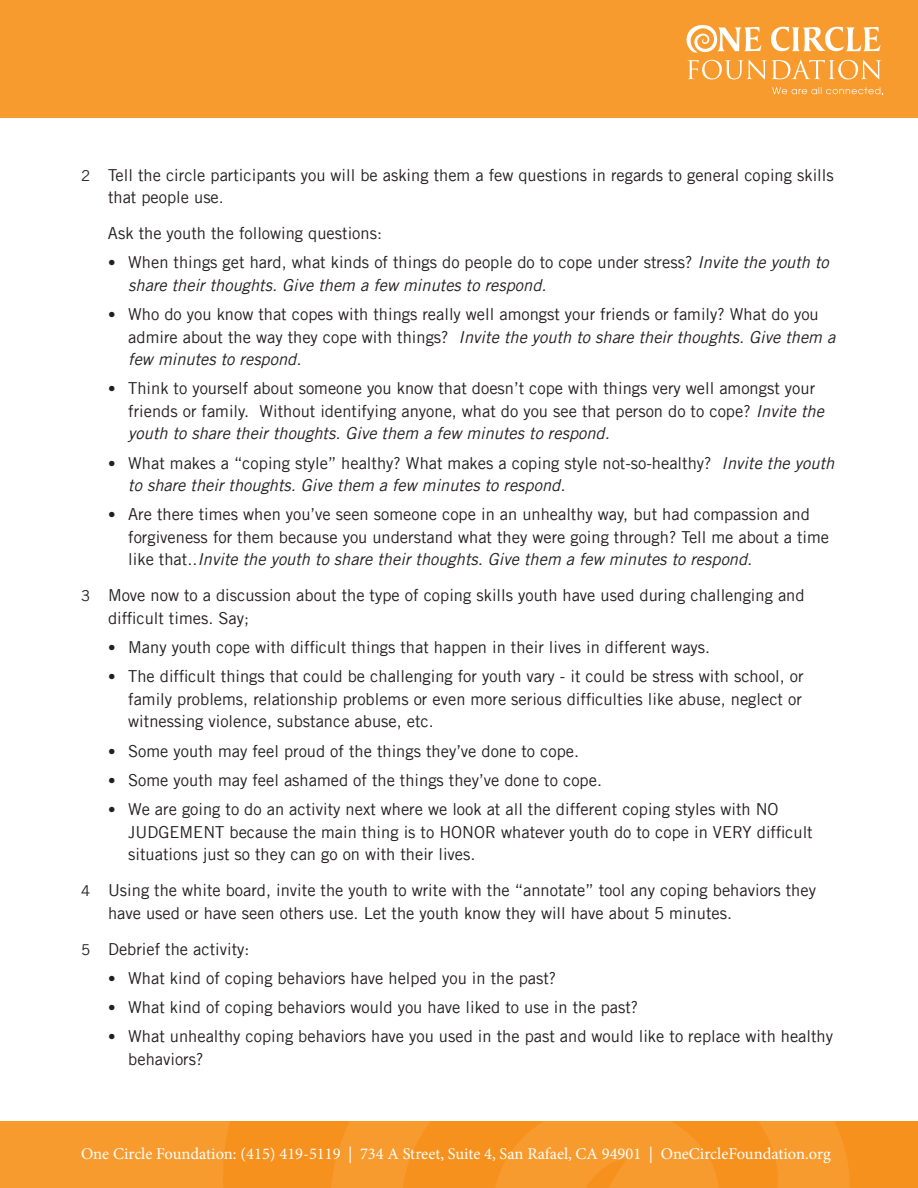
<style>
.page{position:relative;width:918px;height:1188px;background:#fff}
.page>*{position:absolute;margin:0;border:0;box-sizing:border-box;transform-origin:0 0}
.t1{font:16.5px/22.5px "Trade Gothic LT";color:#231f20}
.t2{font:italic 16.5px/22.5px "Trade Gothic LT";color:#231f20}
.t3{font:16.5px "Minion Pro";color:#fff}
.s1{font-size:15px}
.s2{font-style:normal;font-size:15px}
.s3{font-style:normal}
.s4{font-style:italic}
</style>
<div class="page">
<svg style="left:0;top:1121px;width:918px;height:67px;background:#f79728"></svg>
<div style="left:0;top:0;width:918px;height:118px;background:#f89b2f"></div>
<svg style="left:686px;top:25px;width:75px;height:28px"></svg>
<svg style="left:771px;top:27px;width:110px;height:24px"></svg>
<svg style="left:772px;top:87px;width:111px;height:7px"></svg>
<svg style="left:688px;top:60px;width:193px;height:19px"></svg>
<p class="t1" style="left:108px;top:163px;width:727px;text-indent:-27px"><span class="s1">2</span> Tell the circle participants you will be asking them a few questions in regards to general coping skills that people use.</p>
<p class="t1" style="left:108px;top:222px;width:276px">Ask the youth the following questions:</p>
<p class="t2" style="left:128px;top:251px;width:702px;text-indent:-20px"><span class="s2">•</span> <span class="s3">When things get hard, what kinds of things do people do to cope under stress?</span> Invite the youth to share their thoughts. Give them a few minutes to respond.</p>
<p class="t1" style="left:128px;top:303px;width:709px;text-indent:-20px"><span class="s1">•</span> Who do you know that copes with things really well amongst your friends or family? What do you admire about the way they cope with things? <span class="s4">Invite the youth to share their thoughts. Give them a few minutes to respond.</span></p>
<p class="t1" style="left:128px;top:377px;width:697px;text-indent:-20px"><span class="s1">•</span> Think to yourself about someone you know that doesn’t cope with things very well amongst your friends or family. Without identifying anyone, what do you see that person do to cope? <span class="s4">Invite the youth to share their thoughts. Give them a few minutes to respond.</span></p>
<p class="t1" style="left:128px;top:451px;width:708px;text-indent:-20px"><span class="s1">•</span> What makes a “coping style” healthy? What makes a coping style not-so-healthy? <span class="s4">Invite the youth to share their thoughts. Give them a few minutes to respond.</span></p>
<p class="t1" style="left:128px;top:503px;width:702px;text-indent:-20px"><span class="s1">•</span> Are there times when you’ve seen someone cope in an unhealthy way, but had compassion and forgiveness for them because you understand what they were going through? Tell me about a time like that..<span class="s4">Invite the youth to share their thoughts. Give them a few minutes to respond.</span></p>
<p class="t1" style="left:108px;top:584px;width:698px;text-indent:-27px"><span class="s1">3</span> Move now to a discussion about the type of coping skills youth have used during challenging and difficult times. Say;</p>
<p class="t1" style="left:108px;top:636px;width:604px"><span class="s1">•</span> Many youth cope with difficult things that happen in their lives in different ways.</p>
<p class="t1" style="left:128px;top:665px;width:677px;text-align:justify;text-indent:-20px"><span class="s1">•</span> The difficult things that could be challenging for youth vary - it could be stress with school, or family problems, relationship problems or even more serious difficulties like abuse, neglect or witnessing violence, substance abuse, etc.</p>
<p class="t1" style="left:108px;top:739px;width:473px"><span class="s1">•</span> Some youth may feel proud of the things they’ve done to cope.</p>
<p class="t1" style="left:108px;top:769px;width:496px"><span class="s1">•</span> Some youth may feel ashamed of the things they’ve done to cope.</p>
<p class="t1" style="left:128px;top:798px;width:686px;text-indent:-20px"><span class="s1">•</span> We are going to do an activity next where we look at all the different coping styles with NO<br>JUDGEMENT because the main thing is to HONOR whatever youth do to cope in VERY difficult situations just so they can go on with their lives.</p>
<p class="t1" style="left:108px;top:879px;width:710px;text-indent:-27px"><span class="s1">4</span> Using the white board, invite the youth to write with the “annotate” tool any coping behaviors they have used or have seen others use. Let the youth know they will have about 5 minutes.</p>
<p class="t1" style="left:81px;top:937px;width:170px"><span class="s1">5</span> Debrief the activity:</p>
<p class="t1" style="left:108px;top:967px;width:450px"><span class="s1">•</span> What kind of coping behaviors have helped you in the past?</p>
<p class="t1" style="left:108px;top:996px;width:532px"><span class="s1">•</span> What kind of coping behaviors would you have liked to use in the past?</p>
<p class="t1" style="left:128px;top:1025px;width:706px;text-indent:-20px"><span class="s1">•</span> What unhealthy coping behaviors have you used in the past and would like to replace with healthy behaviors?</p>
<p class="t3" style="left:81px;top:1143px;width:751px">One Circle Foundation: (415) 419-5119 | 734 A Street, Suite 4, San Rafael, CA 94901 | OneCircleFoundation.org</p>
</div>
